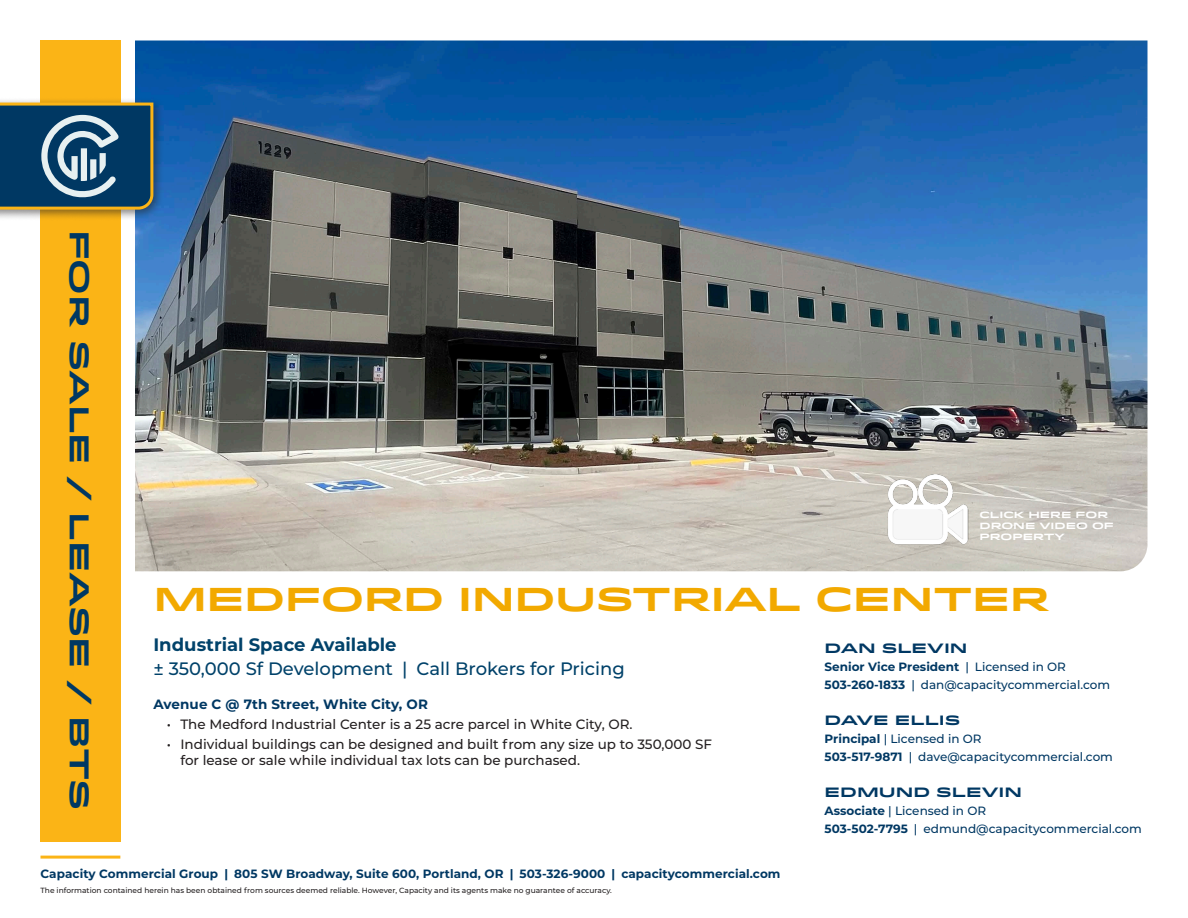
<style>
.page{position:relative;width:1188px;height:918px;background:#fff}
.page>*{position:absolute;margin:0;border:0;box-sizing:border-box;transform-origin:0 0}
.Heading__Yellow{font:700 33px "Idlewild";letter-spacing:-.015em;color:#f2a900}
.Heading__Blue{font:700 27px "Idlewild";color:#003863}
.Heading_1_1{font:500 18px "Montserrat";color:#01426a}
.Heading_1{font:700 18px "Montserrat";color:#01426a}
.t1{font:500 13.5px/16.5px "Montserrat";color:#231f20}
.Broker_Name{font:700 13.5px "Idlewild";color:#003863}
.Heading_3{font:700 13.5px "Montserrat";letter-spacing:.01em;color:#003863}
.Broker_Title{font:700 12px "Montserrat";letter-spacing:.005em;color:#003863}
.Broker_Contact{font:500 12px "Montserrat";color:#003863}
.Broker_Title-2{font:500 12px "Montserrat";color:#003863}
.t2{font:700 9px/10.8px "Idlewild";color:#fff}
.t3{font:500 7.5px "Montserrat";color:#231f20}
.s1{font-weight:500}
.s2{font-weight:700}
</style>
<div class="page">
<div style="left:40px;top:40px;width:81px;height:802px;background:#fbb416"></div>
<img style="left:135px;top:40px;width:1013px;height:531px">
<img style="left:887px;top:471px;width:82px;height:75px">
<hr style="left:40px;top:856px;width:80px;height:3px;background:#fbb416">
<div style="left:0;top:97px;width:164px;height:124px;background:#231f20;opacity:.55"></div>
<svg style="left:0;top:101px;width:155px;height:110px;background:#365d71"></svg>
<p class="Heading__Blue" style="left:100px;top:230px;width:582px;rotate:90deg">FOR SALE / LEASE / BTS</p>
<p class="t2" style="left:980px;top:509px;width:136px">CLICK HERE FOR<br>DRONE VIDEO OF<br>PROPERTY</p>
<p class="Heading__Yellow" style="left:153px;top:574px;width:898px">MEDFORD INDUSTRIAL CENTER</p>
<p class="Heading_1" style="left:153px;top:631px;width:245px">Industrial Space Available</p>
<p class="Heading_1_1" style="left:153px;top:656px;width:473px">± 350,000 Sf Development | Call Brokers for Pricing</p>
<p class="Heading_3" style="left:153px;top:695px;width:276px">Avenue C @ 7th Street, White City, OR</p>
<p class="t1" style="left:167px;top:716px;width:467px">• The Medford Industrial Center is a 25 acre parcel in White City, OR.</p>
<p class="t1" style="left:180px;top:735px;width:533px;text-indent:-14px">• Individual buildings can be designed and built from any size up to 350,000 SF for lease or sale while individual tax lots can be purchased.</p>
<p class="Broker_Name" style="left:825px;top:638px;width:144px">DAN SLEVIN</p>
<p class="Broker_Title" style="left:825px;top:658px;width:243px">Senior Vice President <span class="s1">| Licensed in OR</span></p>
<p class="Broker_Contact" style="left:825px;top:676px;width:287px"><span class="s2">503-260-1833</span> | dan@capacitycommercial.com</p>
<p class="Broker_Name" style="left:825px;top:710px;width:137px">DAVE ELLIS</p>
<p class="Broker_Title-2" style="left:825px;top:730px;width:158px"><span class="s2">Principal</span> | Licensed in OR</p>
<p class="Broker_Contact" style="left:825px;top:748px;width:290px"><span class="s2">503-517-9871</span> | dave@capacitycommercial.com</p>
<p class="Broker_Name" style="left:825px;top:782px;width:199px">EDMUND SLEVIN</p>
<p class="Broker_Title-2" style="left:825px;top:802px;width:163px"><span class="s2">Associate</span> | Licensed in OR</p>
<p class="Broker_Contact" style="left:825px;top:820px;width:319px"><span class="s2">503-502-7795</span> | edmund@capacitycommercial.com</p>
<p class="Broker_Title" style="left:40px;top:865px;width:742px">Capacity Commercial Group | 805 SW Broadway, Suite 600, Portland, OR | 503-326-9000 | capacitycommercial.com</p>
<p class="t3" style="left:40px;top:885px;width:573px">The information contained herein has been obtained from sources deemed reliable. However, Capacity and its agents make no guarantee of accuracy.</p>
</div>
